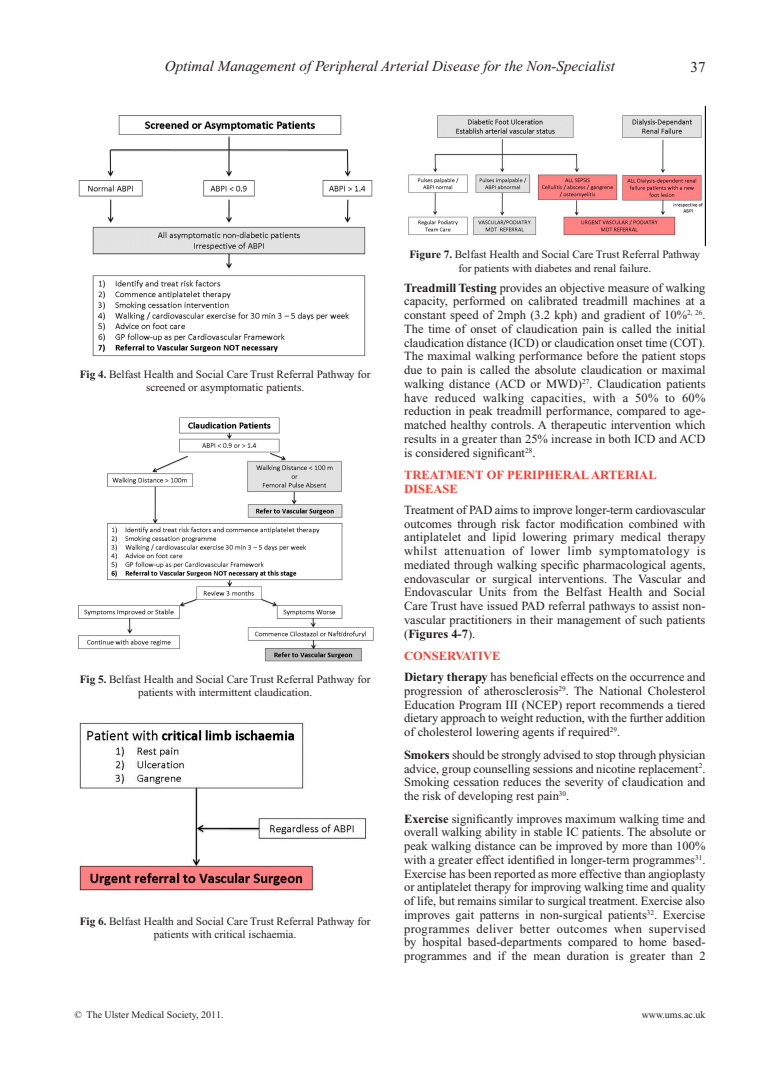
<style>
.page{position:relative;width:780px;height:1088px;background:#fff}
.page>*{position:absolute;margin:0;border:0;box-sizing:border-box;transform-origin:0 0}
.t1{font:italic 15px "Times New Roman";color:#231f20}
.t2{font:15px "Times New Roman";color:#231f20}
.t3{font:12.5px/13.8px "Times New Roman";color:#231f20;text-align:justify}
.t4{font:700 12.5px/13.8px "Times New Roman";color:#ef4135}
.t5{font:11.25px/13.5px "Times New Roman";color:#231f20;text-align:center}
.t6{font:10px "Times New Roman";color:#231f20}
.s1{font-weight:700}
.s2{font-weight:700;color:#ef4135}
</style>
<div class="page">
<img style="left:78px;top:115px;width:295px;height:241px">
<img style="left:78px;top:417px;width:296px;height:245px">
<img style="left:79px;top:722px;width:288px;height:169px">
<img style="left:408px;top:106px;width:297px;height:140px">
<p class="t1" style="left:165px;top:58px;width:451px">Optimal Management of Peripheral Arterial Disease for the Non-Specialist</p>
<p class="t2" style="left:690px;top:59px;width:16px">37</p>
<p class="t5" style="left:80px;top:367px;width:292px"><span class="s1">Fig 4.</span> Belfast Health and Social Care Trust Referral Pathway for screened or asymptomatic patients.</p>
<p class="t5" style="left:80px;top:672px;width:292px"><span class="s1">Fig 5.</span> Belfast Health and Social Care Trust Referral Pathway for patients with intermittent claudication.</p>
<p class="t5" style="left:80px;top:914px;width:292px"><span class="s1">Fig 6.</span> Belfast Health and Social Care Trust Referral Pathway for patients with critical ischaemia.</p>
<p class="t6" style="left:74px;top:1009px;width:151px">© The Ulster Medical Society, 2011.</p>
<p class="t5" style="left:409px;top:248px;width:292px"><span class="s1">Figure 7.</span> Belfast Health and Social Care Trust Referral Pathway for patients with diabetes and renal failure.</p>
<p class="t3" style="left:404px;top:281px;width:303px"><span class="s1">Treadmill Testing</span> provides an objective measure of walking capacity, performed on calibrated treadmill machines at a constant speed of 2mph (3.2 kph) and gradient of 10%<sup>2,</sup> <sup>26</sup>.<br>The time of onset of claudication pain is called the initial claudication distance (ICD) or claudication onset time (COT).<br>The maximal walking performance before the patient stops due to pain is called the absolute claudication or maximal walking distance (ACD or MWD)<sup>27</sup>. Claudication patients have reduced walking capacities, with a 50% to 60% reduction in peak treadmill performance, compared to age&shy;matched healthy controls. A therapeutic intervention which results in a greater than 25% increase in both ICD and ACD is considered significant<sup>28</sup>.</p>
<p class="t4" style="left:404px;top:468px;width:254px">TREATMENT OF PERIPHERAL ARTERIAL<br>DISEASE</p>
<p class="t3" style="left:404px;top:503px;width:303px">Treatment of PAD aims to improve longer-term cardiovascular outcomes through risk factor modification combined with antiplatelet and lipid lowering primary medical therapy whilst attenuation of lower limb symptomatology is mediated through walking specific pharmacological agents, endovascular or surgical interventions. The Vascular and Endovascular Units from the Belfast Health and Social Care Trust have issued PAD referral pathways to assist non&shy;vascular practitioners in their management of such patients (<span class="s1">Figures 4-7</span>).</p>
<p class="t3" style="left:404px;top:646px;width:302px;line-height:20.9px"><span class="s2">Conservative<br></span><span class="s1">Dietary therapy</span> has beneficial effects on the occurrence and</p>
<p class="t3" style="left:404px;top:684px;width:303px">progression of atherosclerosis<sup>29</sup>. The National Cholesterol Education Program III (NCEP) report recommends a tiered dietary approach to weight reduction, with the further addition of cholesterol lowering agents if required<sup>29</sup>.</p>
<p class="t3" style="left:404px;top:748px;width:303px"><span class="s1">Smokers</span> should be strongly advised to stop through physician advice, group counselling sessions and nicotine replacement<sup>2</sup>.<br>Smoking cessation reduces the severity of claudication and the risk of developing rest pain<sup>30</sup>.</p>
<p class="t3" style="left:404px;top:812px;width:303px"><span class="s1">Exercise</span> significantly improves maximum walking time and overall walking ability in stable IC patients. The absolute or peak walking distance can be improved by more than 100% with a greater effect identified in longer-term programmes<sup>31</sup>.<br>Exercise has been reported as more effective than angioplasty or antiplatelet therapy for improving walking time and quality of life, but remains similar to surgical treatment. Exercise also improves gait patterns in non-surgical patients<sup>32</sup>. Exercise programmes deliver better outcomes when supervised by hospital based-departments compared to home based&shy;programmes and if the mean duration is greater than 2</p>
<p class="t6" style="left:641px;top:1009px;width:65px">www.ums.ac.uk</p>
</div>
